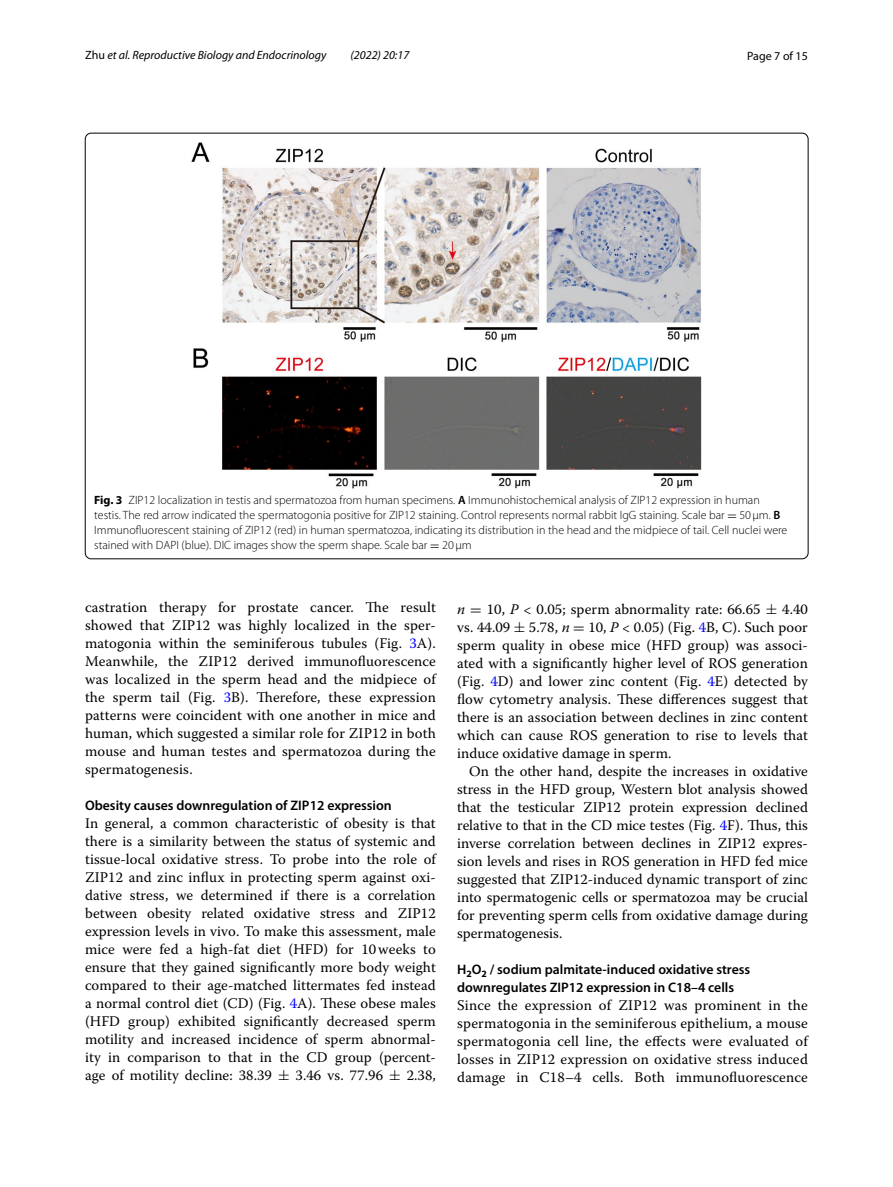
<style>
.page{position:relative;width:893px;height:1187px;background:#fff}
.page>*{position:absolute;margin:0;border:0;box-sizing:border-box;transform-origin:0 0}
.t1{font:14.7px/18px "Warnock Pro";letter-spacing:.005em;color:#000;text-align:justify}
.t2{font:600 13.8px/18px "Myriad Pro";color:#000}
.t3{font:300 12px/15px "Myriad Pro";color:#000}
.t4{font:italic 12px "Myriad Pro";color:#000}
.t5{font:12px "Myriad Pro";color:#000}
.s1{font-style:normal}
.s2{font-weight:700}
.s3{font-weight:600}
.s4{font-family:"MTSY";font-weight:400}
.s5{color:#00f}
.s6{font-family:"MTSY"}
.s7{font-style:italic}
</style>
<div class="page">
<img style="left:191px;top:142px;width:511px;height:346px">
<p class="t4" style="left:85px;top:48px;width:243px"><span class="s1">Zhu</span> et al. Reproductive Biology and Endocrinology</p>
<p class="t4" style="left:351px;top:48px;width:60px">(2022) 20:17</p>
<p class="t5" style="left:747px;top:48px;width:62px">Page 7 of 15</p>
<p class="t3" style="left:94px;top:492px;width:695px"><span class="s2">Fig. 3</span> ZIP12 localization in testis and spermatozoa from human specimens. <span class="s3">A</span> Immunohistochemical analysis of ZIP12 expression in human testis. The red arrow indicated the spermatogonia positive for ZIP12 staining. Control represents normal rabbit IgG staining. Scale bar <span class="s4">=</span> 50μm. <span class="s3">B </span>Immunofluorescent staining of ZIP12 (red) in human spermatozoa, indicating its distribution in the head and the midpiece of tail. Cell nuclei were stained with DAPI (blue). DIC images show the sperm shape. Scale bar <span class="s4">=</span> 20μm</p>
<p class="t1" style="left:85px;top:597px;width:352px">castration therapy for prostate cancer. The result showed that ZIP12 was highly localized in the sper&shy;matogonia within the seminiferous tubules (Fig. <span class="s5">3</span>A).<br>Meanwhile, the ZIP12 derived immunofluorescence was localized in the sperm head and the midpiece of the sperm tail (Fig. <span class="s5">3</span>B). Therefore, these expression patterns were coincident with one another in mice and human, which suggested a similar role for ZIP12 in both mouse and human testes and spermatozoa during the spermatogenesis.</p>
<p class="t2" style="left:85px;top:795px;width:308px">Obesity causes downregulation of ZIP12 expression</p>
<p class="t1" style="left:85px;top:813px;width:352px">In general, a common characteristic of obesity is that there is a similarity between the status of systemic and tissue-local oxidative stress. To probe into the role of ZIP12 and zinc influx in protecting sperm against oxi&shy;dative stress, we determined if there is a correlation between obesity related oxidative stress and ZIP12 expression levels in vivo. To make this assessment, male mice were fed a high-fat diet (HFD) for 10weeks to ensure that they gained significantly more body weight compared to their age-matched littermates fed instead a normal control diet (CD) (Fig. <span class="s5">4</span>A). These obese males (HFD group) exhibited significantly decreased sperm motility and increased incidence of sperm abnormal&shy;ity in comparison to that in the CD group (percent&shy;age of motility decline: 38.39 <span class="s6">±</span> 3.46 vs. 77.96 <span class="s6">±</span> 2.38,</p>
<p class="t1" style="left:457px;top:599px;width:352px"><span class="s7">n</span> <span class="s6">=</span> 10, <span class="s7">P</span> &lt; 0.05; sperm abnormality rate: 66.65 <span class="s6">±</span> 4.40 vs. 44.09 <span class="s6">±</span> 5.78, <span class="s7">n</span> <span class="s6">=</span> 10, <span class="s7">P</span> &lt; 0.05) (Fig. <span class="s5">4</span>B, C). Such poor sperm quality in obese mice (HFD group) was associ&shy;ated with a significantly higher level of ROS generation (Fig. <span class="s5">4</span>D) and lower zinc content (Fig. <span class="s5">4</span>E) detected by flow cytometry analysis. These differences suggest that there is an association between declines in zinc content which can cause ROS generation to rise to levels that induce oxidative damage in sperm.</p>
<p class="t1" style="left:457px;top:761px;width:352px;text-indent:12px">On the other hand, despite the increases in oxidative stress in the HFD group, Western blot analysis showed that the testicular ZIP12 protein expression declined relative to that in the CD mice testes (Fig. <span class="s5">4</span>F). Thus, this inverse correlation between declines in ZIP12 expres&shy;sion levels and rises in ROS generation in HFD fed mice suggested that ZIP12-induced dynamic transport of zinc into spermatogenic cells or spermatozoa may be crucial for preventing sperm cells from oxidative damage during spermatogenesis.</p>
<p class="t2" style="left:457px;top:959px;width:295px">H<sub>2</sub>O<sub>2</sub> / sodium palmitate‑induced oxidative stress downregulates ZIP12 expression in C18–4 cells</p>
<p class="t1" style="left:457px;top:995px;width:352px">Since the expression of ZIP12 was prominent in the spermatogonia in the seminiferous epithelium, a mouse spermatogonia cell line, the effects were evaluated of losses in ZIP12 expression on oxidative stress induced damage in C18–4 cells. Both immunofluorescence</p>
</div>
